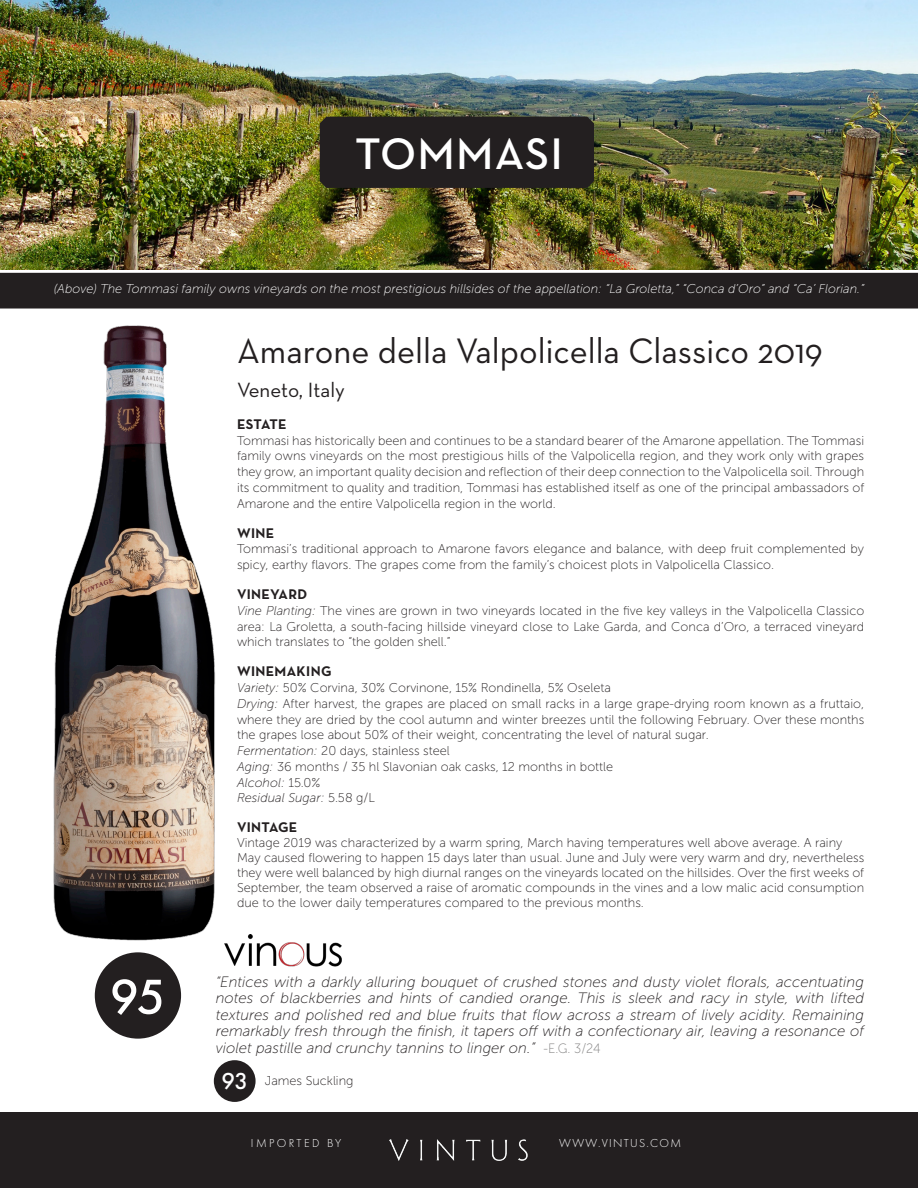
<style>
.page{position:relative;width:918px;height:1188px;background:#fff}
.page>*{position:absolute;margin:0;border:0;box-sizing:border-box;transform-origin:0 0}
.t1{font:500 51px "Futura PT";color:#fff}
.t2{font:600 45px "Neutraface Text";letter-spacing:.025em;color:#fff}
.t3{font:36px "Neutraface Text";color:#231f20}
.t4{font:500 24px "Futura PT";color:#fff}
.t5{font:21px "Neutraface Text";color:#231f20}
.t6{font:italic 15px/16.5px "Museo Sans 100";color:#231f20;text-align:justify}
.t7{font:700 14.25px "Neutraface Text";letter-spacing:.025em;color:#231f20}
.t8{font:12.75px/15.8px "Museo Sans 100";color:#231f20;text-align:justify}
.t9{font:italic 12.75px "Museo Sans 100";color:#fff}
.t10{font:italic 12.75px "Museo Sans 100";color:#231f20}
.t11{font:300 12px "Futura PT";letter-spacing:.11em;color:#fff}
.t12{font:300 12px "Futura PT";letter-spacing:.2em;color:#fff}
.s1{font-style:italic}
.s2{font-style:normal}
.s3{font-style:normal;font-size:13.5px;color:#7f7e7e}
</style>
<div class="page">
<div style="left:214px;top:1060px;width:42px;height:42px;background:#231f20;border-radius:50%"></div>
<img style="left:224px;top:935px;width:118px;height:32px">
<div style="left:95px;top:952px;width:86px;height:87px;background:#231f20;border-radius:50%"></div>
<img style="left:0;top:0;width:918px;height:269px">
<div style="left:1px;top:274px;width:916px;height:34px;background:#231f20"></div>
<div style="left:0;top:273px;width:918px;height:36px;border:2px solid #231f20"></div>
<div style="left:320px;top:117px;width:274px;height:71px;background:#231f20"></div>
<div style="left:0;top:1112px;width:918px;height:76px;background:#231f20"></div>
<img style="left:384px;top:1133px;width:148px;height:33px">
<img style="left:53px;top:325px;width:163px;height:616px">
<p class="t2" style="left:355px;top:126px;width:209px">TOMMASI</p>
<p class="t9" style="left:54px;top:282px;width:812px">(Above) The Tommasi family owns vineyards on the most prestigious hillsides of the appellation: “La Groletta,” “Conca d’Oro” and “Ca’ Florian.”</p>
<p class="t3" style="left:237px;top:328px;width:587px">Amarone della Valpolicella Classico 2019</p>
<p class="t5" style="left:237px;top:376px;width:109px">Veneto, Italy</p>
<p class="t7" style="left:237px;top:415px;width:51px">ESTATE</p>
<p class="t8" style="left:237px;top:432px;width:629px">Tommasi has historically been and continues to be a standard bearer of the Amarone appellation. The Tommasi family owns vineyards on the most prestigious hills of the Valpolicella region, and they work only with grapes they grow, an important quality decision and reflection of their deep connection to the Valpolicella soil. Through its commitment to quality and tradition, Tommasi has established itself as one of the principal ambassadors of Amarone and the entire Valpolicella region in the world.</p>
<p class="t7" style="left:237px;top:524px;width:39px">WINE</p>
<p class="t8" style="left:237px;top:541px;width:629px">Tommasi’s traditional approach to Amarone favors elegance and balance, with deep fruit complemented by spicy, earthy flavors. The grapes come from the family’s choicest plots in Valpolicella Classico.</p>
<p class="t7" style="left:237px;top:585px;width:72px">VINEYARD</p>
<p class="t8" style="left:237px;top:603px;width:629px"><span class="s1">Vine Planting:</span> The vines are grown in two vineyards located in the five key valleys in the Valpolicella Classico area: La Groletta, a south-facing hillside vineyard close to Lake Garda, and Conca d’Oro, a terraced vineyard which translates to “the golden shell.”</p>
<p class="t7" style="left:237px;top:662px;width:96px">WINEMAKING</p>
<p class="t8" style="left:237px;top:680px;width:375px"><span class="s1">Variety:</span> 50% Corvina, 30% Corvinone, 15% Rondinella, 5% Oseleta</p>
<p class="t8" style="left:237px;top:696px;width:629px"><span class="s1">Drying:</span> After harvest, the grapes are placed on small racks in a large grape-drying room known as a fruttaio, where they are dried by the cool autumn and winter breezes until the following February. Over these months the grapes lose about 50% of their weight, concentrating the level of natural sugar.</p>
<p class="t8" style="left:237px;top:743px;width:214px"><span class="s1">Fermentation:</span> 20 days, stainless steel</p>
<p class="t8" style="left:237px;top:759px;width:378px"><span class="s1">Aging:</span> 36 months / 35 hl Slavonian oak casks, 12 months in bottle</p>
<p class="t10" style="left:237px;top:775px;width:85px">Alcohol: <span class="s2">15.0%</span></p>
<p class="t10" style="left:237px;top:791px;width:139px">Residual Sugar: <span class="s2">5.58 g/L</span></p>
<p class="t7" style="left:237px;top:818px;width:62px">VINTAGE</p>
<p class="t8" style="left:237px;top:835px;width:607px">Vintage 2019 was characterized by a warm spring, March having temperatures well above average. A rainy</p>
<p class="t8" style="left:237px;top:851px;width:629px;line-height:15px">May caused flowering to happen 15 days later than usual. June and July were very warm and dry, nevertheless they were well balanced by high diurnal ranges on the vineyards located on the hillsides. Over the first weeks of September, the team observed a raise of aromatic compounds in the vines and a low malic acid consumption due to the lower daily temperatures compared to the previous months.</p>
<p class="t1" style="left:110px;top:966px;width:57px">95</p>
<p class="t6" style="left:216px;top:974px;width:650px">“Entices with a darkly alluring bouquet of crushed stones and dusty violet florals, accentuating notes of blackberries and hints of candied orange. This is sleek and racy in style, with lifted textures and polished red and blue fruits that flow across a stream of lively acidity. Remaining remarkably fresh through the finish, it tapers off with a confectionary air, leaving a resonance of violet pastille and crunchy tannins to linger on.” <span class="s3">-E.G. 3/24</span></p>
<p class="t4" style="left:222px;top:1067px;width:28px">93</p>
<p class="t8" style="left:265px;top:1073px;width:90px">James Suckling</p>
<p class="t12" style="left:251px;top:1137px;width:92px">IMPORTED BY</p>
<p class="t11" style="left:559px;top:1137px;width:123px">WWW.VINTUS.COM</p>
</div>
